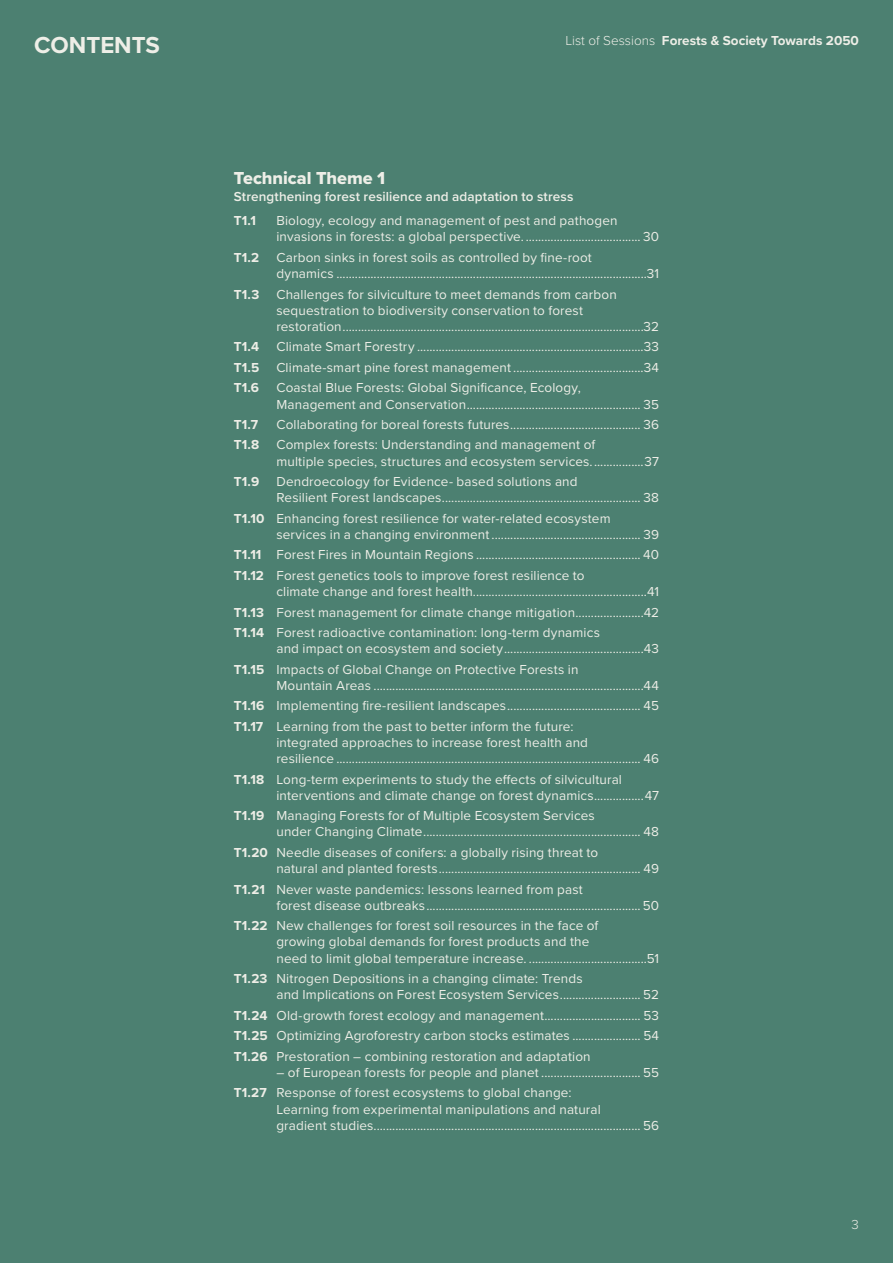
<style>
.page{position:relative;width:893px;height:1263px;background:#4c8071}
.page>*{position:absolute;margin:0;border:0;box-sizing:border-box;transform-origin:0 0}
.t1{font:700 24px "Proxima Nova";color:#eeeee7}
.t2{font:18px "Proxima Nova Extrabld";letter-spacing:-.005em;color:#eeeee7}
.t3{font:13.5px/16.2px "Proxima Nova";letter-spacing:.01em;color:#edede6}
.t4{font:600 13.5px "Proxima Nova";letter-spacing:.01em;color:#eeeee7}
.t5{font:700 13.5px "Proxima Nova";color:#eeeee7}
.t6{font:700 13.5px "Proxima Nova";letter-spacing:-.005em;color:#edede6}
.t7{font:300 13.5px "Proxima Nova";color:#eeeee7}
.s1{font-weight:300}
.s2{font-weight:700}
</style>
<div class="page">
<h1 class="t1" style="left:34px;top:27px;width:127px">CONTENTS</h1>
<p class="t5" style="left:565px;top:30px;width:295px"><span class="s1">List of Sessions</span> Forests &amp; Society Towards 2050</p>
<h2 class="t2" style="left:234px;top:165px;width:153px">Technical Theme 1</h2>
<p class="t4" style="left:234px;top:186px;width:341px">Strengthening forest resilience and adaptation to stress</p>
<p class="t6" style="left:234px;top:211px;width:24px">T1.1</p>
<p class="t3" style="left:276px;top:212px;width:384px">Biology, ecology and management of pest and pathogen invasions in forests: a global perspective. ..................................... 30</p>
<p class="t6" style="left:234px;top:247px;width:27px">T1.2</p>
<p class="t3" style="left:276px;top:249px;width:384px">Carbon sinks in forest soils as controlled by fine-root<br>dynamics ....................................................................................................31</p>
<p class="t6" style="left:234px;top:284px;width:27px">T1.3</p>
<p class="t3" style="left:276px;top:285px;width:384px">Challenges for silviculture to meet demands from carbon sequestration to biodiversity conservation to forest restoration.................................................................................................32</p>
<p class="t6" style="left:234px;top:337px;width:27px">T1.4</p>
<p class="t3" style="left:276px;top:338px;width:384px">Climate Smart Forestry .........................................................................33</p>
<p class="t6" style="left:234px;top:357px;width:27px">T1.5</p>
<p class="t3" style="left:276px;top:359px;width:384px">Climate-smart pine forest management ..........................................34</p>
<p class="t6" style="left:234px;top:378px;width:27px">T1.6</p>
<p class="t3" style="left:276px;top:379px;width:384px">Coastal Blue Forests: Global Significance, Ecology,<br>Management and Conservation........................................................ 35</p>
<p class="t6" style="left:234px;top:414px;width:26px">T1.7</p>
<p class="t3" style="left:276px;top:416px;width:384px">Collaborating for boreal forests futures.......................................... 36</p>
<p class="t6" style="left:234px;top:435px;width:27px">T1.8</p>
<p class="t3" style="left:276px;top:436px;width:384px">Complex forests: Understanding and management of<br>multiple species, structures and ecosystem services.................37</p>
<p class="t6" style="left:234px;top:471px;width:27px">T1.9</p>
<p class="t3" style="left:276px;top:473px;width:384px">Dendroecology for Evidence- based solutions and<br>Resilient Forest landscapes................................................................ 38</p>
<p class="t3" style="left:276px;top:509px;width:384px;text-indent:-43px"><span class="s2">T1.10</span> Enhancing forest resilience for water-related ecosystem services in a changing environment ................................................ 39</p>
<p class="t3" style="left:234px;top:544px;width:427px;line-height:20.4px"><span class="s2">T1.11</span> Forest Fires in Mountain Regions ..................................................... 40<br><span class="s2">T1.12</span> Forest genetics tools to improve forest resilience to</p>
<p class="t3" style="left:234px;top:581px;width:427px;line-height:20.4px;text-align:justify;text-indent:43px">climate change and forest health........................................................41<br><span class="s2">T1.13</span> Forest management for climate change mitigation......................42<br><span class="s2">T1.14</span> Forest radioactive contamination: long-term dynamics</p>
<p class="t3" style="left:234px;top:638px;width:427px;line-height:20.4px;text-indent:43px">and impact on ecosystem and society.............................................43<br><span class="s2">T1.15</span> Impacts of Global Change on Protective Forests in</p>
<p class="t3" style="left:234px;top:674px;width:427px;line-height:20.4px;text-align:justify;text-indent:43px">Mountain Areas .......................................................................................44<br><span class="s2">T1.16</span> Implementing fire-resilient landscapes........................................... 45<br><span class="s2">T1.17</span> Learning from the past to better inform the future:</p>
<p class="t3" style="left:276px;top:734px;width:384px">integrated approaches to increase forest health and<br>resilience .................................................................................................. 46</p>
<p class="t3" style="left:276px;top:770px;width:384px;text-indent:-43px"><span class="s2">T1.18</span> Long-term experiments to study the effects of silvicultural interventions and climate change on forest dynamics................47</p>
<p class="t3" style="left:276px;top:807px;width:384px;text-indent:-43px"><span class="s2">T1.19</span> Managing Forests for of Multiple Ecosystem Services<br>under Changing Climate...................................................................... 48</p>
<p class="t3" style="left:276px;top:844px;width:384px;text-indent:-43px"><span class="s2">T1.20</span> Needle diseases of conifers: a globally rising threat to<br>natural and planted forests................................................................. 49</p>
<p class="t3" style="left:276px;top:880px;width:384px;text-indent:-43px"><span class="s2">T1.21</span> Never waste pandemics: lessons learned from past<br>forest disease outbreaks..................................................................... 50</p>
<p class="t3" style="left:276px;top:917px;width:384px;text-indent:-43px"><span class="s2">T1.22</span> New challenges for forest soil resources in the face of<br>growing global demands for forest products and the<br>need to limit global temperature increase. ......................................51</p>
<p class="t3" style="left:276px;top:970px;width:384px;text-indent:-43px"><span class="s2">T1.23</span> Nitrogen Depositions in a changing climate: Trends<br>and Implications on Forest Ecosystem Services.......................... 52</p>
<p class="t3" style="left:234px;top:1004px;width:427px;line-height:20.4px;text-align:justify"><span class="s2">T1.24</span> Old-growth forest ecology and management............................... 53<br><span class="s2">T1.25</span> Optimizing Agroforestry carbon stocks estimates ...................... 54<br><span class="s2">T1.26</span> Prestoration – combining restoration and adaptation</p>
<p class="t3" style="left:234px;top:1061px;width:427px;line-height:20.4px;text-indent:43px">– of European forests for people and planet ................................ 55<br><span class="s2">T1.27</span> Response of forest ecosystems to global change:</p>
<p class="t3" style="left:276px;top:1100px;width:384px">Learning from experimental manipulations and natural<br>gradient studies...................................................................................... 56</p>
<p class="t7" style="left:852px;top:1214px;width:9px">3</p>
</div>
